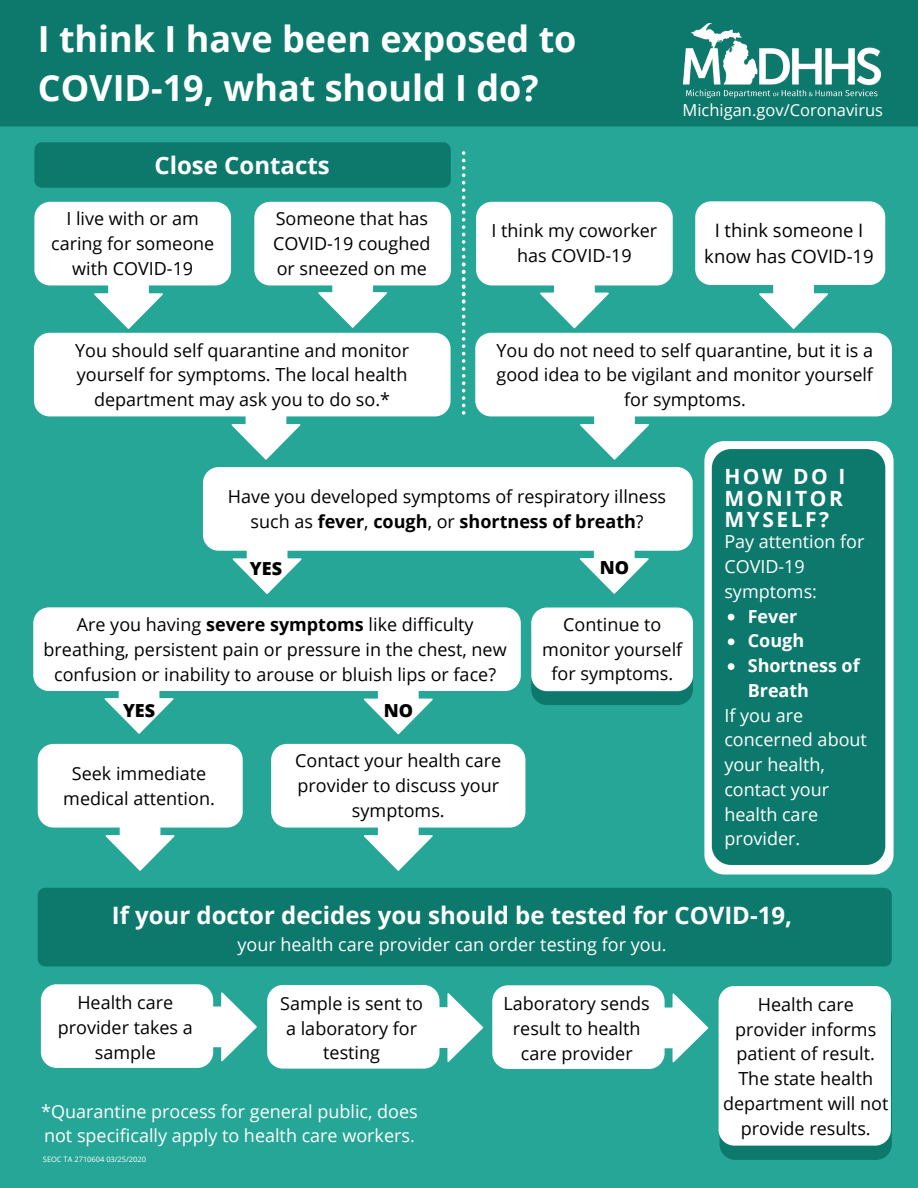
<style>
.page{position:relative;width:918px;height:1188px;background:#26a697}
.page>*{position:absolute;margin:0;border:0;box-sizing:border-box;transform-origin:0 0}
.t1{font:700 36px/49.5px "Open Sans";color:#fff}
.t2{font:700 24px "Open Sans";color:#fff}
.t3{font:700 21px/21.3px "Open Sans";letter-spacing:.12em;color:#fff;text-align:justify}
.t4{font:18.45px/25.5px "Open Sans";color:#000;text-align:center}
.t5{font:18px/24.8px "Open Sans";color:#000;text-align:center}
.t6{font:18px/24.8px "Open Sans";color:#fff}
.t7{font:700 18px/24.8px "Open Sans";color:#fff}
.t8{font:800 18px "Open Sans";color:#000}
.t9{font:16.5px "Open Sans";color:#fff}
.t10{font:7.5px "Open Sans";color:#fff}
.s1{font-weight:700}
</style>
<div class="page">
<svg style="left:540px;top:285px;width:69px;height:43px"></svg>
<svg style="left:94px;top:285px;width:69px;height:44px"></svg>
<div style="left:34px;top:202px;width:197px;height:83px;background:#fff;border-radius:16px"></div>
<div style="left:0;top:0;width:918px;height:126px;background:#0c796c"></div>
<div style="left:704px;top:441px;width:190px;height:434px;background:#fff;border-radius:20px"></div>
<div style="left:712px;top:449px;width:173px;height:416px;background:#0c796c;border-radius:19px"></div>
<svg style="left:233px;top:551px;width:69px;height:43px"></svg>
<svg style="left:580px;top:416px;width:69px;height:44px"></svg>
<svg style="left:232px;top:416px;width:68px;height:44px"></svg>
<div style="left:203px;top:467px;width:490px;height:84px;background:#fff;border-radius:16px"></div>
<svg style="left:364px;top:691px;width:69px;height:43px"></svg>
<div style="left:33px;top:607px;width:488px;height:84px;background:#fff;border-radius:16px"></div>
<svg style="left:105px;top:691px;width:69px;height:43px"></svg>
<div style="left:531px;top:621px;width:162px;height:84px;background:#0c796c;border-radius:16px"></div>
<div style="left:531px;top:608px;width:162px;height:83px;background:#fff;border-radius:16px"></div>
<svg style="left:106px;top:828px;width:69px;height:43px"></svg>
<div style="left:38px;top:744px;width:205px;height:84px;background:#fff;border-radius:16px"></div>
<svg style="left:580px;top:550px;width:69px;height:44px"></svg>
<svg style="left:364px;top:828px;width:69px;height:43px"></svg>
<div style="left:271px;top:744px;width:254px;height:84px;background:#fff;border-radius:16px"></div>
<div style="left:254px;top:202px;width:197px;height:83px;background:#fff;border-radius:16px"></div>
<svg style="left:759px;top:285px;width:69px;height:44px"></svg>
<svg style="left:318px;top:285px;width:69px;height:43px"></svg>
<div style="left:476px;top:202px;width:197px;height:83px;background:#fff;border-radius:16px"></div>
<div style="left:695px;top:201px;width:190px;height:84px;background:#fff;border-radius:16px"></div>
<div style="left:38px;top:888px;width:854px;height:78px;background:#0c796c;border-radius:7px"></div>
<svg style="left:211px;top:992px;width:46px;height:69px"></svg>
<div style="left:41px;top:984px;width:172px;height:84px;background:#fff;border-radius:16px"></div>
<svg style="left:440px;top:993px;width:43px;height:69px"></svg>
<div style="left:267px;top:985px;width:173px;height:84px;background:#fff;border-radius:16px"></div>
<div style="left:720px;top:1000px;width:172px;height:160px;background:#0c796c;border-radius:16px"></div>
<svg style="left:665px;top:993px;width:43px;height:69px"></svg>
<div style="left:492px;top:985px;width:173px;height:84px;background:#fff;border-radius:16px"></div>
<div style="left:719px;top:986px;width:172px;height:160px;background:#fff;border-radius:16px"></div>
<img style="left:684px;top:24px;width:196px;height:74px">
<svg style="left:728px;top:614px;width:6px;height:6px"></svg>
<svg style="left:728px;top:638px;width:6px;height:7px"></svg>
<svg style="left:728px;top:663px;width:6px;height:7px"></svg>
<div style="left:34px;top:142px;width:417px;height:46px;background:#0c796c;border-radius:7px"></div>
<div style="left:34px;top:333px;width:417px;height:83px;background:#fff;border-radius:16px"></div>
<div style="left:475px;top:333px;width:417px;height:83px;background:#fff;border-radius:16px"></div>
<svg style="left:462px;top:151px;width:3px;height:264px"></svg>
<h1 class="t1" style="left:38px;top:13px;width:540px">I think I have been exposed to<br>COVID-19, what should I do?</h1>
<h2 class="t2" style="left:154px;top:149px;width:177px">Close Contacts</h2>
<p class="t9" style="left:683px;top:98px;width:202px">Michigan.gov/Coronavirus</p>
<p class="t5" style="left:51px;top:206px;width:165px">I live with or am caring for someone with COVID-19</p>
<p class="t5" style="left:273px;top:206px;width:159px;text-align:left">Someone that has<br>COVID-19 coughed or sneezed on me</p>
<p class="t5" style="left:492px;top:218px;width:167px">I think my coworker has COVID-19</p>
<p class="t4" style="left:704px;top:217px;width:171px">I think someone I know has COVID-19</p>
<p class="t5" style="left:75px;top:337px;width:335px">You should self quarantine and monitor yourself for symptoms. The local health department may ask you to do so.*</p>
<p class="t5" style="left:496px;top:337px;width:378px">You do not need to self quarantine, but it is a good idea to be vigilant and monitor yourself for symptoms.</p>
<p class="t5" style="left:228px;top:484px;width:440px">Have you developed symptoms of respiratory illness such as <span class="s1">fever</span>, <span class="s1">cough</span>, or <span class="s1">shortness of breath</span>?</p>
<p class="t8" style="left:250px;top:556px;width:34px">YES</p>
<p class="t8" style="left:600px;top:555px;width:31px">NO</p>
<p class="t5" style="left:44px;top:612px;width:465px">Are you having <span class="s1">severe symptoms</span> like difficulty breathing, persistent pain or pressure in the chest, new confusion or inability to arouse or bluish lips or face?</p>
<p class="t5" style="left:542px;top:612px;width:142px">Continue to monitor yourself for symptoms.</p>
<p class="t8" style="left:123px;top:698px;width:34px">YES</p>
<p class="t5" style="left:63px;top:761px;width:153px">Seek immediate medical attention.</p>
<p class="t8" style="left:384px;top:698px;width:31px">NO</p>
<p class="t5" style="left:295px;top:748px;width:207px">Contact your health care provider to discuss your symptoms.</p>
<p class="t3" style="left:724px;top:466px;width:122px">HOW DO I MONITOR MYSELF?</p>
<p class="t6" style="left:724px;top:529px;width:142px">Pay attention for<br>COVID-19 symptoms:</p>
<p class="t7" style="left:748px;top:603px;width:113px">Fever<br>Cough<br>Shortness of<br>Breath</p>
<p class="t6" style="left:724px;top:702px;width:144px">If you are concerned about your health, contact your health care provider.</p>
<h2 class="t2" style="left:112px;top:898px;width:682px">If your doctor decides you should be tested for COVID-19,</h2>
<p class="t6" style="left:237px;top:932px;width:431px">your health care provider can order testing for you.</p>
<p class="t5" style="left:58px;top:990px;width:137px">Health care provider takes a sample</p>
<p class="t5" style="left:280px;top:990px;width:144px">Sample is sent to a laboratory for testing</p>
<p class="t5" style="left:504px;top:991px;width:148px">Laboratory sends result to health care provider</p>
<p class="t5" style="left:723px;top:991px;width:167px">Health care provider informs patient of result.<br>The state health department will not provide results.</p>
<p class="t6" style="left:41px;top:1098px;width:378px">*Quarantine process for general public, does not specifically apply to health care workers.</p>
<p class="t10" style="left:43px;top:1154px;width:105px">SEOC TA 2710604 03/25/2020</p>
</div>
